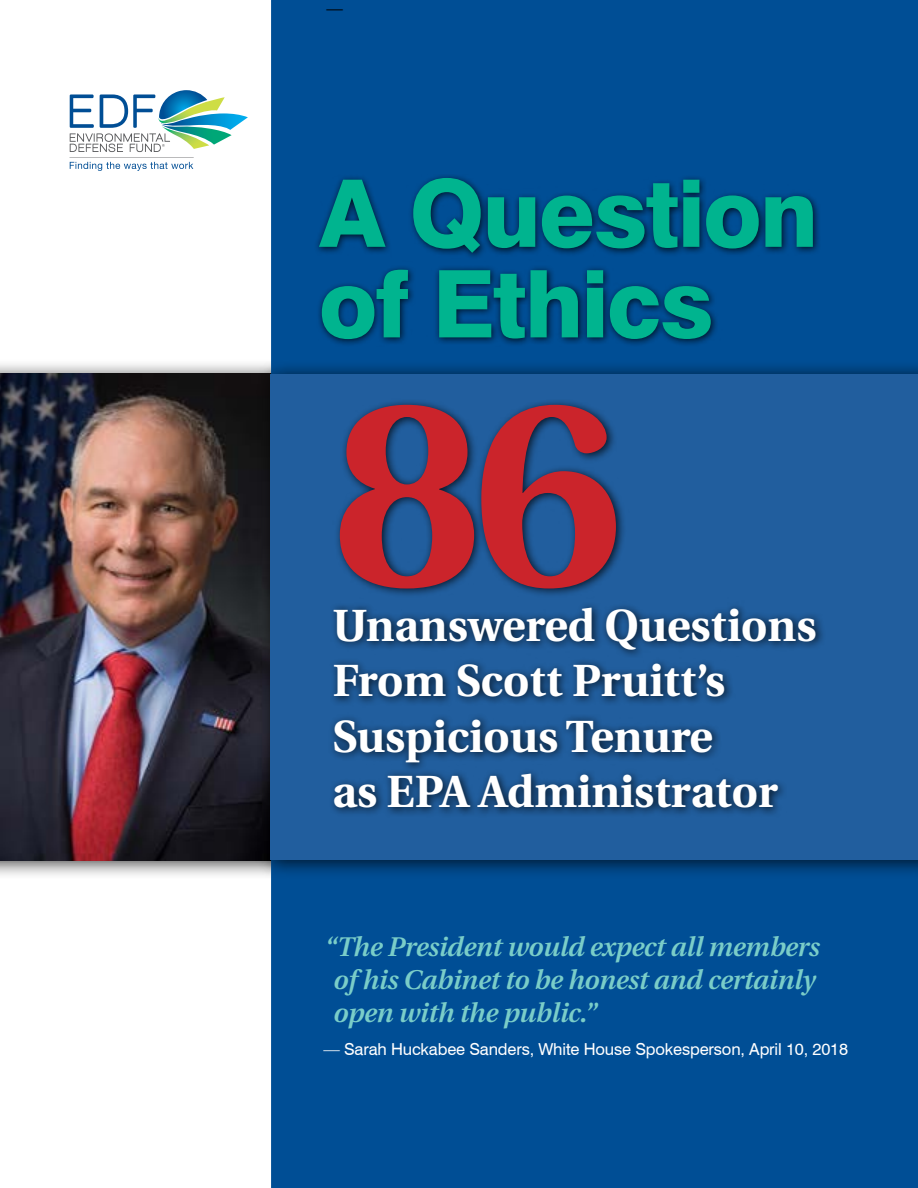
<style>
.page{position:relative;width:918px;height:1188px;background:#fff}
.page>*{position:absolute;margin:0;border:0;box-sizing:border-box;transform-origin:0 0}
.t1{font:700 265.5px "Utopia";color:#cb242b}
.t2{font:800 93.3px/90.6px "Swiss 721 BT";letter-spacing:-.02em;color:#00b48f}
.t3{font:700 45px/55.5px "Utopia";color:#fff}
.t4{font:italic 600 27px/33px "Utopia";letter-spacing:-.01em;color:#7acdc8}
.t5{font:16.5px "Swiss 721 BT";letter-spacing:-.01em;color:#fff}
.t6{font:16.5px "Utopia";color:#000}
</style>
<div class="page">
<div style="left:0;top:358px;width:311px;height:522px;background:#000;opacity:.75"></div>
<img style="left:0;top:374px;width:255px;height:487px">
<div style="left:272px;top:1px;width:645px;height:1186px;background:#004e95"></div>
<div style="left:255px;top:359px;width:663px;height:521px;background:#000;opacity:.75"></div>
<div style="left:271px;top:374px;width:647px;height:486px;background:#215e9e"></div>
<div style="left:314px;top:174px;width:507px;height:173px;background:#000;opacity:.75"></div>
<svg style="left:69px;top:90px;width:179px;height:81px"></svg>
<div style="left:328px;top:398px;width:498px;height:420px;background:#000;opacity:.75"></div>
<p class="t6" style="left:327px;top:-1px;width:18px">—</p>
<h2 class="t2" style="left:319px;top:168px;width:501px">A Question of Ethics</h2>
<h1 class="t1" style="left:333px;top:342px;width:291px">86</h1>
<h3 class="t3" style="left:333px;top:598px;width:485px">Unanswered Questions<br>From Scott Pruitt’s<br>Suspicious Tenure<br>as EPA Administrator</h3>
<p class="t4" style="left:332px;top:930px;width:488px;text-indent:-9px">“The President would expect all members of his Cabinet to be honest and certainly open with the public.”</p>
<p class="t5" style="left:323px;top:1039px;width:526px">— Sarah Huckabee Sanders, White House Spokesperson, April 10, 2018</p>
</div>
